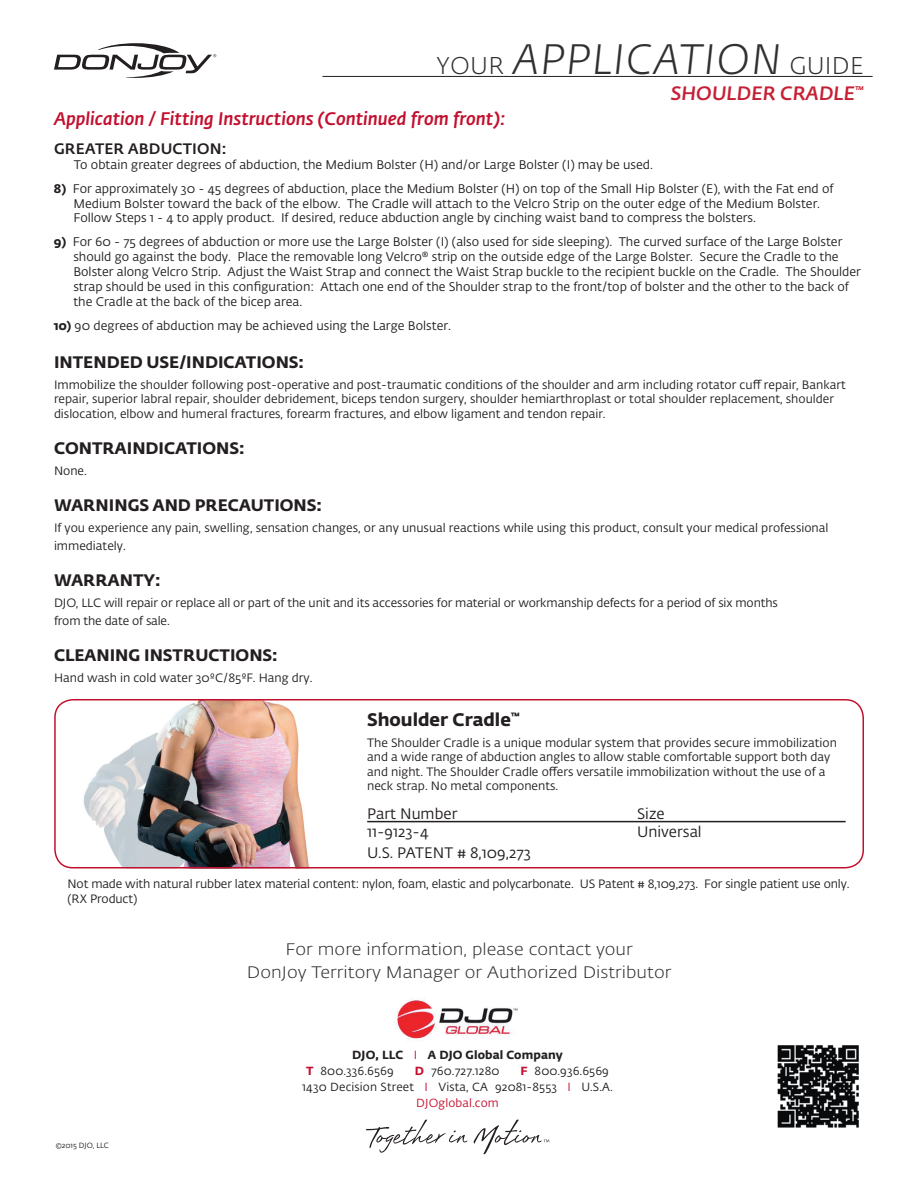
<style>
.page{position:relative;width:918px;height:1188px;background:#fff}
.page>*{position:absolute;margin:0;border:0;box-sizing:border-box;transform-origin:0 0}
.t1{font:italic 300 42px "Fedra Sans Alt Pro";letter-spacing:.03em;color:#312f30}
.t2{font:italic 500 19.2px "Fedra Sans Alt Pro";letter-spacing:.01em;color:#c62035}
.t3{font:italic 500 18px "Fedra Sans Alt Pro";color:#c3102f}
.t4{font:700 18px "Fedra Sans Alt Pro";color:#231f20}
.t5{font:700 16.5px "Fedra Sans Alt Pro";color:#231f20}
.t6{font:300 16.5px/22.8px "Fedra Sans Alt Pro";color:#312f30;text-align:center;scale:1.1 1}
.t7{font:15px "Fedra Sans Alt Pro";color:#231f20}
.t8{font:500 15px "Fedra Sans Alt Pro";color:#231f20}
.t9{font:12.3px/14.9px "Fedra Sans Alt Pro";color:#231f20}
.t10{font:12px/14.4px "Fedra Sans Alt Pro";color:#231f20}
.t11{font:11.7px "Fedra Sans Alt Std";letter-spacing:.01em;color:#231f20}
.t12{font:700 11.7px/16px "Fedra Sans Alt Std";letter-spacing:.01em;color:#231f20}
.t13{font:11.7px "Fedra Sans Alt Std";letter-spacing:.01em;color:#c3102f}
.t14{font:7.5px "Fedra Sans Alt Pro";color:#231f20}
.s1{font-style:normal;font-size:24px}
.s2{font-weight:700}
.s3{font-family:"Fedra Sans Alt Std"}
.s4{font-weight:400;color:#c3102f}
.s5{color:#c3102f}
.s6{font-weight:400}
.s7{font-weight:700;color:#c3102f}
</style>
<div class="page">
<img style="left:76px;top:702px;width:254px;height:167px">
<div style="left:54px;top:699px;width:810px;height:169px;border:2px solid #c3102f;border-radius:18px"></div>
<img style="left:395px;top:997px;width:123px;height:44px">
<hr style="left:367px;top:821px;width:479px;height:1px;background:#231f20">
<hr style="left:322px;top:76px;width:551px;height:1px;background:#231f20">
<svg style="left:54px;top:43px;width:162px;height:35px"></svg>
<svg style="left:366px;top:1120px;width:102px;height:33px"></svg>
<svg style="left:474px;top:1120px;width:75px;height:34px"></svg>
<img style="left:777px;top:1045px;width:82px;height:83px">
<h1 class="t1" style="left:436px;top:31px;width:429px"><span class="s1">your</span> APPLICATION <span class="s1">GU IDE</span></h1>
<h2 class="t2" style="left:671px;top:79px;width:195px">shoulder cradle<sup>™</sup></h2>
<h3 class="t3" style="left:54px;top:105px;width:453px">Application / Fitting Instructions (Continued from front):</h3>
<p class="t8" style="left:54px;top:137px;width:22px">GREATER</p>
<p class="t8" style="left:128px;top:137px;width:32px">ABDUCTION</p>
<p class="t8" style="left:222px;top:137px;width:6px">:</p>
<p class="t9" style="left:74px;top:157px;width:581px">To obtain greater degrees of abduction, the Medium Bolster (H) and/or Large Bolster (I) may be used.</p>
<p class="t9" style="left:73px;top:181px;width:762px;text-indent:-19px"><span class="s2">8)</span> For approximately 30 - 45 degrees of abduction, place the Medium Bolster (H) on top of the Small Hip Bolster (E), with the Fat end of<br>Medium Bolster toward the back of the elbow. The Cradle will attach to the Velcro Strip on the outer edge of the Medium Bolster.<br>Follow Steps 1 - 4 to apply product. If desired, reduce abduction angle by cinching waist band to compress the bolsters.</p>
<p class="t9" style="left:73px;top:234px;width:789px;text-indent:-19px"><span class="s2">9)</span> For 60 - 75 degrees of abduction or more use the Large Bolster (I) (also used for side sleeping). The curved surface of the Large Bolster should go against the body. Place the removable long Velcro® strip on the outside edge of the Large Bolster. Secure the Cradle to the Bolster along Velcro Strip. Adjust the Waist Strap and connect the Waist Strap buckle to the recipient buckle on the Cradle. The Shoulder strap should be used in this configuration: Attach one end of the Shoulder strap to the front/top of bolster and the other to the back of the Cradle at the back of the bicep area.</p>
<p class="t9" style="left:54px;top:318px;width:398px"><span class="s2">10)</span> 90 degrees of abduction may be achieved using the Large Bolster.</p>
<h3 class="t5" style="left:54px;top:349px;width:252px"><span class="s3">I</span>NTENDED USE/INDICATIONS:</h3>
<p class="t10" style="left:54px;top:377px;width:793px">Immobilize the shoulder following post-operative and post-traumatic conditions of the shoulder and arm including rotator cuff repair, Bankart repair, superior labral repair, shoulder debridement, biceps tendon surgery, shoulder hemiarthroplast or total shoulder replacement, shoulder dislocation, elbow and humeral fractures, forearm fractures, and elbow ligament and tendon repair.</p>
<h3 class="t5" style="left:54px;top:435px;width:192px">CONTRAINDICATIONS:</h3>
<p class="t10" style="left:54px;top:463px;width:34px">None.</p>
<h3 class="t5" style="left:54px;top:492px;width:270px">WARNINGS AND PRECAUTIONS:</h3>
<p class="t10" style="left:54px;top:519px;width:776px;line-height:18px">If you experience any pain, swelling, sensation changes, or any unusual reactions while using this product, consult your medical professional immediately.</p>
<h3 class="t5" style="left:54px;top:567px;width:108px">WARRANTY:</h3>
<p class="t10" style="left:54px;top:594px;width:725px;line-height:18px">DJO, LLC will repair or replace all or part of the unit and its accessories for material or workmanship defects for a period of six months from the date of sale.</p>
<h3 class="t5" style="left:54px;top:642px;width:225px">CLEANING INSTRUCTIONS:</h3>
<p class="t10" style="left:54px;top:670px;width:260px">Hand wash in cold water 30ºC/85ºF. Hang dry.</p>
<h3 class="t4" style="left:367px;top:705px;width:154px">Shoulder Cradle<sup>™</sup></h3>
<p class="t10" style="left:367px;top:735px;width:471px">The Shoulder Cradle is a unique modular system that provides secure immobilization and a wide range of abduction angles to allow stable comfortable support both day and night. The Shoulder Cradle offers versatile immobilization without the use of a neck strap. No metal components.</p>
<p class="t7" style="left:367px;top:803px;width:92px">Part Number</p>
<p class="t7" style="left:637px;top:803px;width:29px">Size</p>
<p class="t7" style="left:367px;top:821px;width:63px">11-9123-4</p>
<p class="t7" style="left:637px;top:821px;width:66px">Universal</p>
<p class="t7" style="left:367px;top:842px;width:165px">U.S. PATENT # 8,109,273</p>
<p class="t10" style="left:68px;top:877px;width:784px">Not made with natural rubber latex material content: nylon, foam, elastic and polycarbonate. US Patent # 8,109,273. For single patient use only. (RX Product)</p>
<h3 class="t6" style="left:247px;top:938px;width:387px">For more information, please contact your<br>DonJoy Territory Manager or Authorized Distributor</h3>
<p class="t14" style="left:56px;top:1140px;width:55px">©2015 DJO, LLC</p>
<p class="t12" style="left:306px;top:1047px;width:258px;text-indent:46px">DJO, LLC <span class="s4">I</span> A DJO Global Company<br><span class="s5">T</span> <span class="s6">800.336.6569</span></p>
<p class="t11" style="left:415px;top:1064px;width:86px"><span class="s7">D</span> 760.727.1280</p>
<p class="t11" style="left:520px;top:1064px;width:90px"><span class="s7">F</span> 800.936.6569</p>
<p class="t11" style="left:302px;top:1080px;width:312px">1430 Decision Street <span class="s5">I</span> Vista, CA 92081-8553 <span class="s5">I</span> U.S.A.</p>
<p class="t13" style="left:416px;top:1096px;width:84px">DJOglobal.com</p>
</div>
